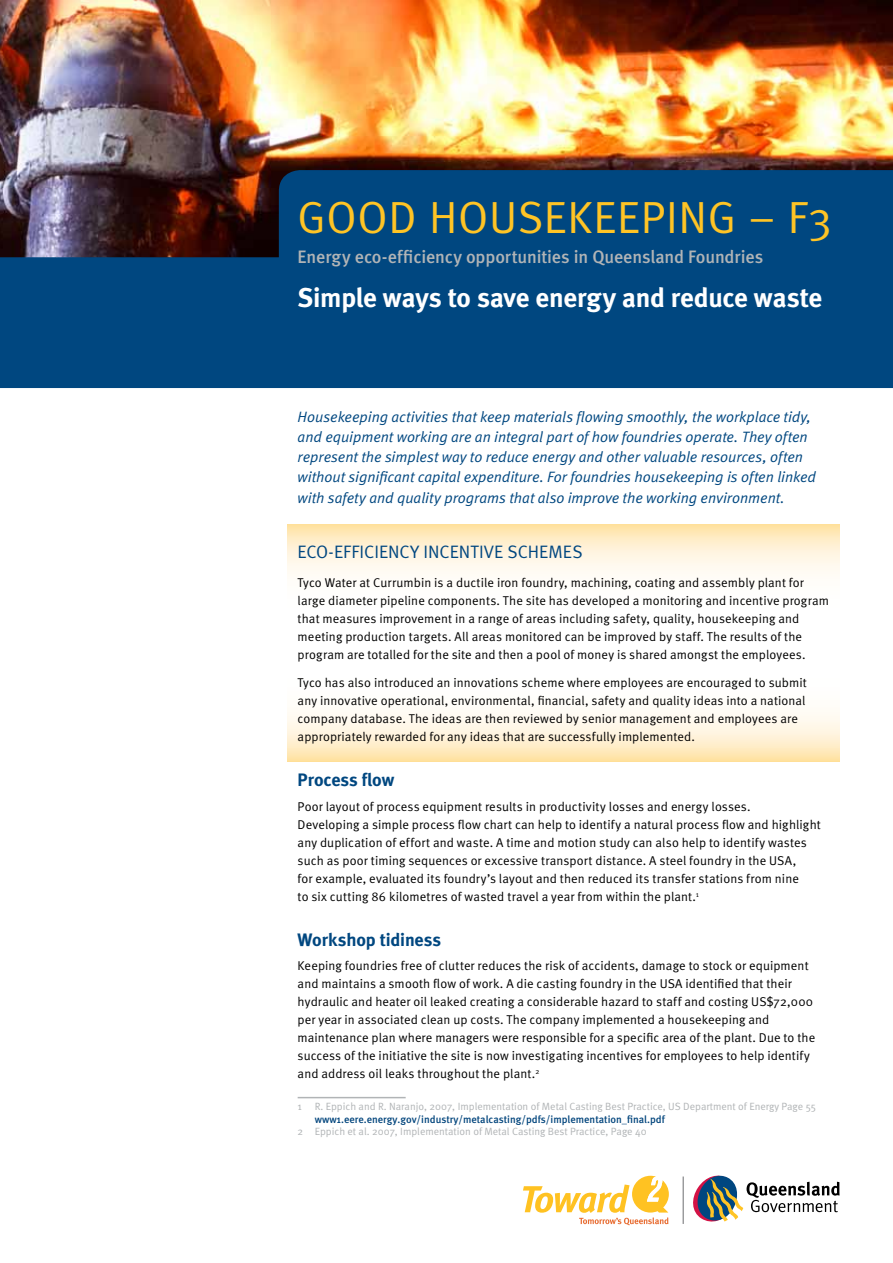
<style>
.page{position:relative;width:893px;height:1263px;background:#fff}
.page>*{position:absolute;margin:0;border:0;box-sizing:border-box;transform-origin:0 0}
.t1{font:45px "Meta Normal";letter-spacing:.015em;color:#ffc425}
.Topic_heading{font:700 27px "Meta";letter-spacing:-.01em;color:#fff}
.Subtitle{font:500 18px "Meta";letter-spacing:-.005em;color:#b1b4b6}
.case_study_heading{font:18px "Meta Normal";color:#004780}
.Subheads{font:700 18px "Meta";letter-spacing:-.005em;color:#004780}
.Intro_paragraph{font:italic 15px/20.2px "Meta Normal";color:#004780}
.Body_Text{font:12.75px/18px "Meta Normal";letter-spacing:.01em;color:#000}
.Footnote_LHP{font:10.5px/12.6px "Meta Normal";color:#b1b4b6}
.s1{font-family:"Meta";font-weight:500;color:#00447c}
</style>
<div class="page">
<img style="left:0;top:0;width:893px;height:170px">
<svg style="left:0;top:170px;width:893px;height:218px;background:#094375"></svg>
<svg style="left:523px;top:1176px;width:146px;height:49px"></svg>
<svg style="left:693px;top:1175px;width:147px;height:47px"></svg>
<hr style="left:683px;top:1176px;width:1px;height:48px;background:#6d6e71">
<svg style="left:287px;top:525px;width:553px;height:237px"></svg>
<hr style="left:298px;top:1097px;width:108px;height:1px;background:#b1b4b6">
<p class="t1" style="left:298px;top:192px;width:535px">GOOD HOUSEKEEPING – F3</p>
<p class="Subtitle" style="left:298px;top:246px;width:467px">Energy eco-efficiency opportunities in Queensland Foundries</p>
<p class="Topic_heading" style="left:298px;top:281px;width:526px">Simple ways to save energy and reduce waste</p>
<p class="Intro_paragraph" style="left:298px;top:406px;width:520px">Housekeeping activities that keep materials flowing smoothly, the workplace tidy, and equipment working are an integral part of how foundries operate. They often represent the simplest way to reduce energy and other valuable resources, often without significant capital expenditure. For foundries housekeeping is often linked with safety and quality programs that also improve the working environment.</p>
<p class="case_study_heading" style="left:298px;top:541px;width:287px">ECO-EFFICIENCY INCENTIVE SCHEMES</p>
<p class="Body_Text" style="left:298px;top:573px;width:533px">Tyco Water at Currumbin is a ductile iron foundry, machining, coating and assembly plant for large diameter pipeline components. The site has developed a monitoring and incentive program that measures improvement in a range of areas including safety, quality, housekeeping and meeting production targets. All areas monitored can be improved by staff. The results of the program are totalled for the site and then a pool of money is shared amongst the employees.</p>
<p class="Body_Text" style="left:298px;top:674px;width:511px">Tyco has also introduced an innovations scheme where employees are encouraged to submit any innovative operational, environmental, financial, safety and quality ideas into a national company database. The ideas are then reviewed by senior management and employees are appropriately rewarded for any ideas that are successfully implemented.</p>
<p class="Subheads" style="left:298px;top:769px;width:98px">Process flow</p>
<p class="Body_Text" style="left:298px;top:797px;width:525px">Poor layout of process equipment results in productivity losses and energy losses.<br>Developing a simple process flow chart can help to identify a natural process flow and highlight any duplication of effort and waste. A time and motion study can also help to identify wastes such as poor timing sequences or excessive transport distance. A steel foundry in the USA,<br>for example, evaluated its foundry’s layout and then reduced its transfer stations from nine<br>to six cutting 86 kilometres of wasted travel a year from within the plant.<sup>1</sup></p>
<p class="Subheads" style="left:298px;top:929px;width:145px">Workshop tidiness</p>
<p class="Body_Text" style="left:298px;top:957px;width:519px">Keeping foundries free of clutter reduces the risk of accidents, damage to stock or equipment and maintains a smooth flow of work. A die casting foundry in the USA identified that their hydraulic and heater oil leaked creating a considerable hazard to staff and costing US$72,000 per year in associated clean up costs. The company implemented a housekeeping and maintenance plan where managers were responsible for a specific area of the plant. Due to the success of the initiative the site is now investigating incentives for employees to help identify and address oil leaks throughout the plant.<sup>2</sup></p>
<p class="Footnote_LHP" style="left:315px;top:1100px;width:503px;text-indent:-17px">1 R. Eppich and R. Naranjo, 2007, Implementation of Metal Casting Best Practice, US Department of Energy Page 55 <span class="s1">www1.eere.energy.gov/industry/metalcasting/pdfs/implementation_final.pdf</span></p>
<p class="Footnote_LHP" style="left:298px;top:1125px;width:350px">2 Eppich et al. 2007, Implementation of Metal Casting Best Practice, Page 40</p>
</div>
